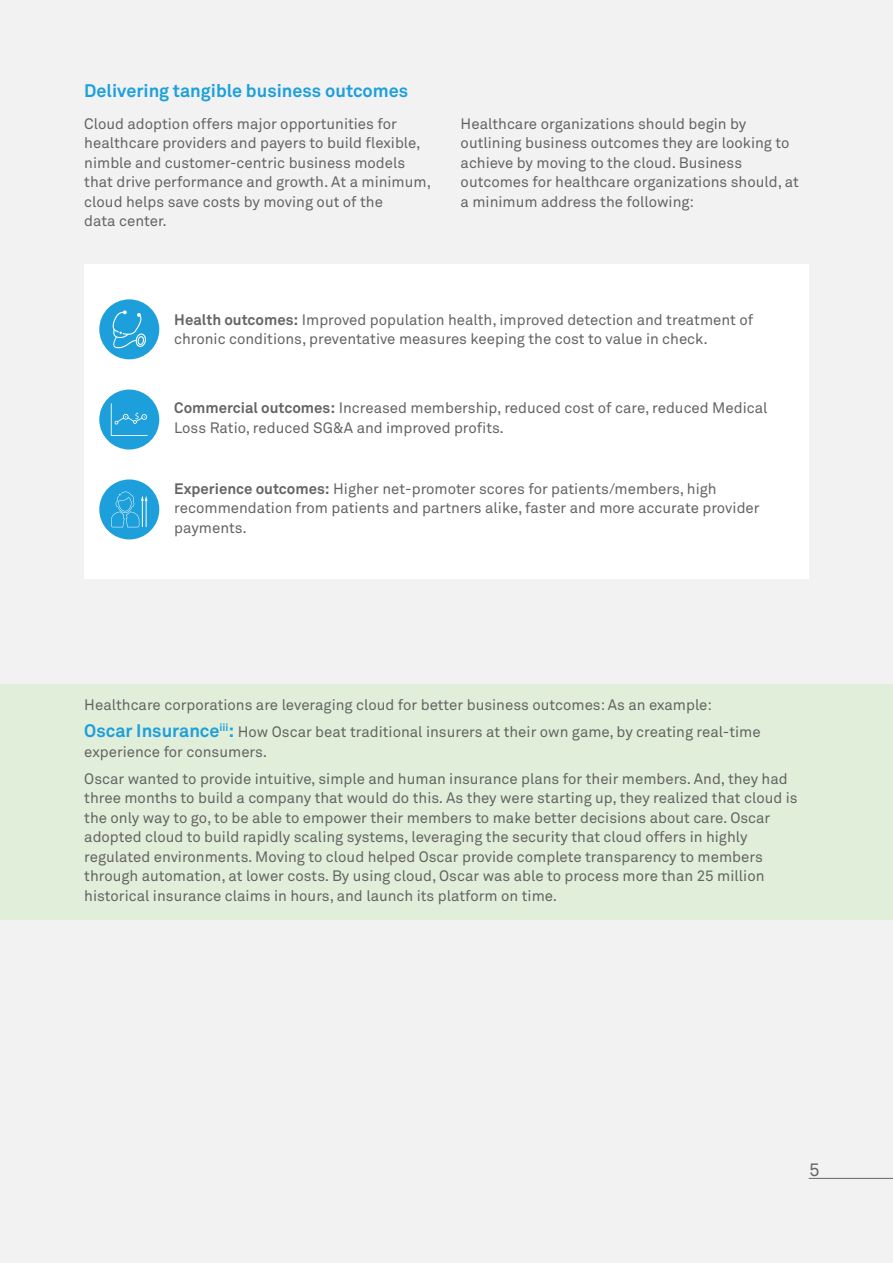
<style>
.page{position:relative;width:893px;height:1263px;background:#f2f2f3}
.page>*{position:absolute;margin:0;border:0;box-sizing:border-box;transform-origin:0 0}
.t1{font:700 18px "Wipro Akkurat";color:#1da0db}
.t2{font:18px "Wipro Akkurat Mono";color:#646464}
.t3{font:15px/19.5px "Wipro Akkurat";color:#646464}
.s1{font-weight:700}
.s2{font-weight:700;font-size:18px;color:#1da0db}
</style>
<div class="page">
<hr style="left:809px;top:1178px;width:84px;height:1px;background:#646464">
<div style="left:0;top:684px;width:893px;height:235px;background:#e1eed9"></div>
<div style="left:84px;top:264px;width:725px;height:315px;background:#fff"></div>
<div style="left:99px;top:479px;width:60px;height:60px;background:#1c9fda;border-radius:50%"></div>
<div style="left:99px;top:299px;width:60px;height:60px;background:#1c9fda;border-radius:50%"></div>
<div style="left:99px;top:390px;width:60px;height:59px;background:#1c9fda;border-radius:50%"></div>
<svg style="left:113px;top:310px;width:33px;height:38px"></svg>
<svg style="left:115px;top:412px;width:32px;height:12px"></svg>
<svg style="left:111px;top:492px;width:37px;height:35px"></svg>
<p class="t1" style="left:84px;top:80px;width:325px">Delivering tangible business outcomes</p>
<p class="t3" style="left:84px;top:114px;width:348px">Cloud adoption offers major opportunities for healthcare providers and payers to build flexible, nimble and customer-centric business models that drive performance and growth. At a minimum, cloud helps save costs by moving out of the<br>data center.</p>
<p class="t3" style="left:461px;top:114px;width:340px">Healthcare organizations should begin by outlining business outcomes they are looking to achieve by moving to the cloud. Business outcomes for healthcare organizations should, at a minimum address the following:</p>
<p class="t3" style="left:174px;top:310px;width:580px"><span class="s1">Health outcomes:</span> Improved population health, improved detection and treatment of chronic conditions, preventative measures keeping the cost to value in check.</p>
<p class="t3" style="left:174px;top:398px;width:595px"><span class="s1">Commercial outcomes:</span> Increased membership, reduced cost of care, reduced Medical<br>Loss Ratio, reduced SG&amp;A and improved profits.</p>
<p class="t3" style="left:174px;top:479px;width:587px"><span class="s1">Experience outcomes:</span> Higher net-promoter scores for patients/members, high recommendation from patients and partners alike, faster and more accurate provider payments.</p>
<p class="t3" style="left:84px;top:692px;width:678px;line-height:27px">Healthcare corporations are leveraging cloud for better business outcomes: As an example:<br><span class="s2">Oscar Insurance</span><sup>iii</sup><span class="s2">:</span> How Oscar beat traditional insurers at their own game, by creating real-time</p>
<p class="t3" style="left:84px;top:738px;width:705px;line-height:27px">experience for consumers.<br>Oscar wanted to provide intuitive, simple and human insurance plans for their members. And, they had</p>
<p class="t3" style="left:84px;top:788px;width:715px">three months to build a company that would do this. As they were starting up, they realized that cloud is the only way to go, to be able to empower their members to make better decisions about care. Oscar adopted cloud to build rapidly scaling systems, leveraging the security that cloud offers in highly regulated environments. Moving to cloud helped Oscar provide complete transparency to members through automation, at lower costs. By using cloud, Oscar was able to process more than 25 million historical insurance claims in hours, and launch its platform on time.</p>
<p class="t2" style="left:809px;top:1159px;width:13px">5</p>
</div>
